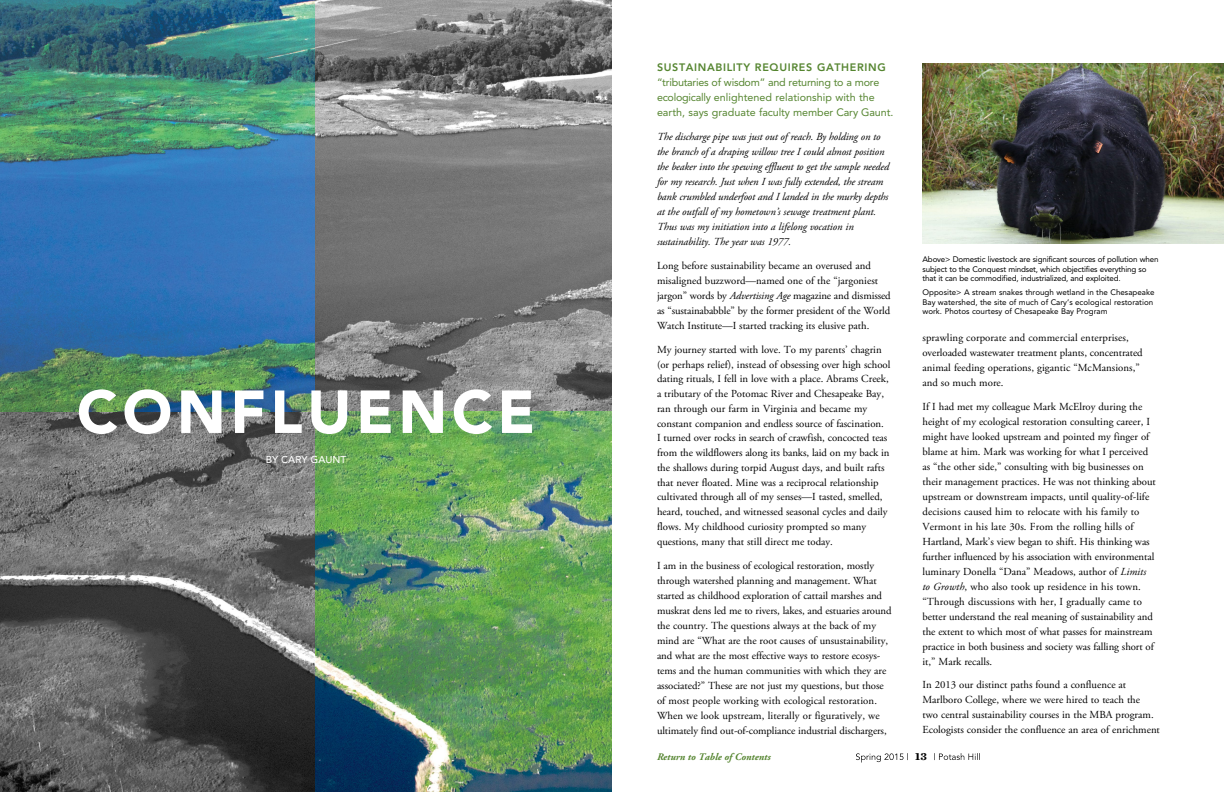
<style>
.page{position:relative;width:1224px;height:792px;background:#fff}
.page>*{position:absolute;margin:0;border:0;box-sizing:border-box;transform-origin:0 0}
.t1{font:900 60px "Avenir";letter-spacing:.075em;color:#fff}
.t2{font:700 11px "Chronicle Text G1";color:#000}
.t3{font:10.8px/15px "Adobe Garamond Pro";color:#000}
.t4{font:italic 10.8px/15px "Adobe Garamond Pro";letter-spacing:-.01em;color:#000}
.t5{font:10.8px/15px "Avenir";letter-spacing:-.01em;color:#558530}
.t6{font:800 10.8px "Avenir";letter-spacing:.06em;color:#558530}
.t7{font:italic 700 10px "Adobe Garamond Pro";color:#558530}
.t8{font:500 10px "Avenir";color:#fff}
.t9{font:8px/9.5px "Avenir";letter-spacing:-.02em;color:#000}
.t10{font:8px/9.5px "Avenir";color:#000}
.s1{font-style:italic}
</style>
<div class="page">
<svg style="left:856px;top:753px;width:124px;height:10px"></svg>
<img style="left:315px;top:0;width:297px;height:412px">
<img style="left:0;top:396px;width:324px;height:396px">
<img style="left:315px;top:412px;width:297px;height:380px">
<img style="left:0;top:0;width:315px;height:412px">
<img style="left:922px;top:63px;width:302px;height:180px">
<h1 class="t1" style="left:77px;top:376px;width:460px">CONFLUENCE</h1>
<p class="t8" style="left:266px;top:454px;width:82px">BY CARY GAUNT</p>
<p class="t6" style="left:657px;top:61px;width:230px">SUSTAINABILITY REQUIRES GATHERING</p>
<p class="t5" style="left:657px;top:75px;width:238px">“tributaries of wisdom” and returning to a more ecologically enlightened relationship with the earth, says graduate faculty member Cary Gaunt.</p>
<p class="t4" style="left:657px;top:130px;width:234px">The discharge pipe was just out of reach. By holding on to the branch of a draping willow tree I could almost position the beaker into the spewing effluent to get the sample needed for my research. Just when I was fully extended, the stream bank crumbled underfoot and I landed in the murky depths at the outfall of my hometown’s sewage treatment plant.<br>Thus was my initiation into a lifelong vocation in sustainability. The year was 1977.</p>
<p class="t3" style="left:657px;top:259px;width:235px">Long before sustainability became an overused and misaligned buzzword—named one of the “jargoniest jargon” words by <span class="s1">Advertising Age</span> magazine and dismissed as “sustainababble” by the former president of the World Watch Institute—I started tracking its elusive path.</p>
<p class="t3" style="left:657px;top:342px;width:235px;line-height:14.7px">My journey started with love. To my parents’ chagrin (or perhaps relief), instead of obsessing over high school dating rituals, I fell in love with a place. Abrams Creek, a tributary of the Potomac River and Chesapeake Bay, ran through our farm in Virginia and became my constant companion and endless source of fascination.<br>I turned over rocks in search of crawfish, concocted teas from the wildflowers along its banks, laid on my back in the shallows during torpid August days, and built rafts that never floated. Mine was a reciprocal relationship cultivated through all of my senses—I tasted, smelled, heard, touched, and witnessed seasonal cycles and daily flows. My childhood curiosity prompted so many questions, many that still direct me today.</p>
<p class="t3" style="left:657px;top:558px;width:236px">I am in the business of ecological restoration, mostly through watershed planning and management. What started as childhood exploration of cattail marshes and muskrat dens led me to rivers, lakes, and estuaries around the country. The questions always at the back of my mind are “What are the root causes of unsustainability, and what are the most effective ways to restore ecosys&shy;tems and the human communities with which they are associated?” These are not just my questions, but those of most people working with ecological restoration.<br>When we look upstream, literally or figuratively, we ultimately find out-of-compliance industrial dischargers,</p>
<p class="t9" style="left:922px;top:255px;width:238px">Above&gt; Domestic livestock are significant sources of pollution when subject to the Conquest mindset, which objectifies everything so that it can be commodified, industrialized, and exploited.</p>
<p class="t10" style="left:922px;top:288px;width:233px">Opposite&gt; A stream snakes through wetland in the Chesapeake<br>Bay watershed, the site of much of Cary’s ecological restoration work. Photos courtesy of Chesapeake Bay Program</p>
<p class="t3" style="left:923px;top:330px;width:222px">sprawling corporate and commercial enterprises, overloaded wastewater treatment plants, concentrated animal feeding operations, gigantic “McMansions,” and so much more.</p>
<p class="t3" style="left:923px;top:399px;width:235px">If I had met my colleague Mark McElroy during the height of my ecological restoration consulting career, I might have looked upstream and pointed my finger of blame at him. Mark was working for what I perceived as “the other side,” consulting with big businesses on their management practices. He was not thinking about upstream or downstream impacts, until quality-of-life decisions caused him to relocate with his family to Vermont in his late 30s. From the rolling hills of Hartland, Mark’s view began to shift. His thinking was further influenced by his association with environmental luminary Donella “Dana” Meadows, author of <span class="s1">Limits to Growth</span>, who also took up residence in his town. “Through discussions with her, I gradually came to better understand the real meaning of sustainability and the extent to which most of what passes for mainstream practice in both business and society was falling short of it,” Mark recalls.</p>
<p class="t3" style="left:923px;top:678px;width:239px">In 2013 our distinct paths found a confluence at Marlboro College, where we were hired to teach the<br>two central sustainability courses in the MBA program.<br>Ecologists consider the confluence an area of enrichment</p>
<p class="t7" style="left:657px;top:751px;width:115px">Return to Table of Contents</p>
<p class="t2" style="left:915px;top:747px;width:13px">13</p>
</div>
